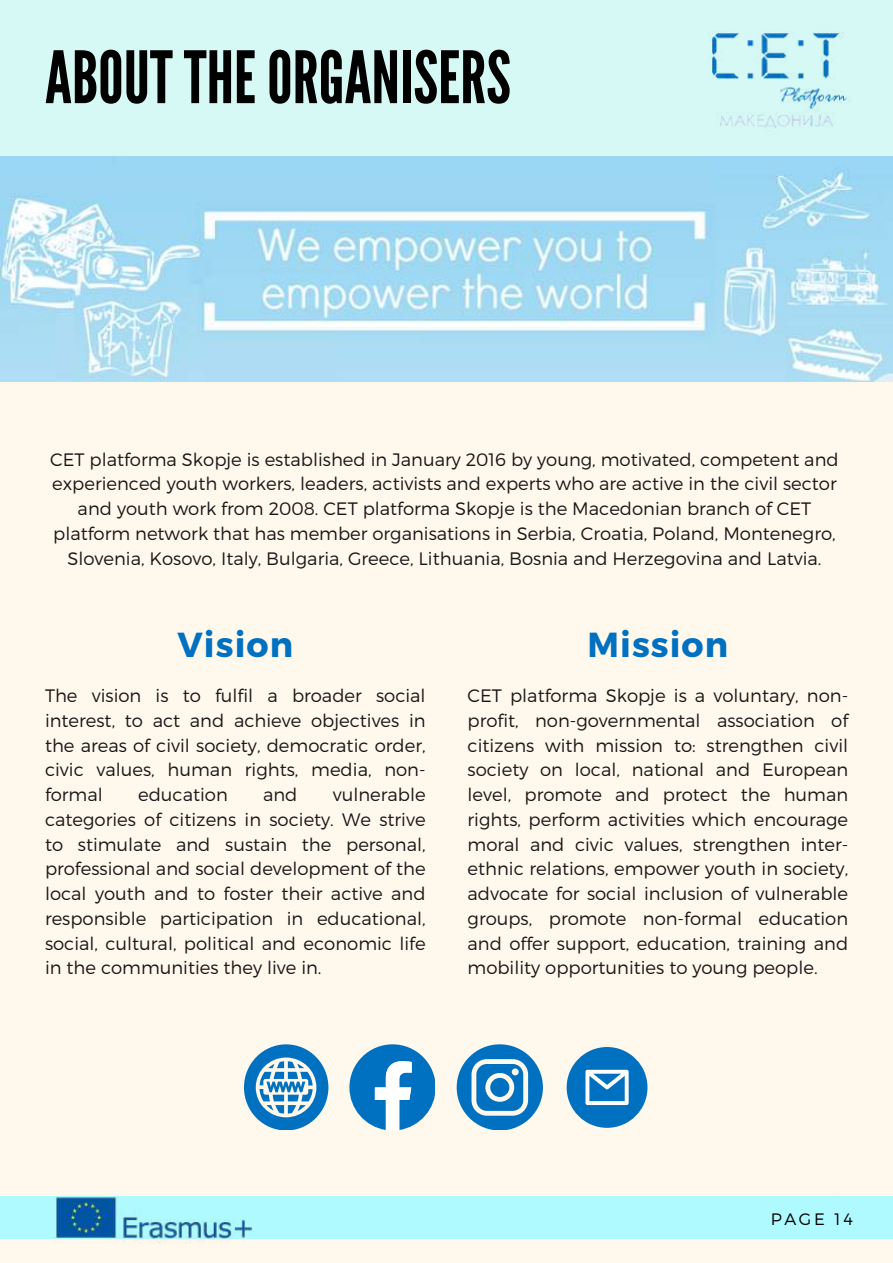
<style>
.page{position:relative;width:893px;height:1263px;background:#fff}
.page>*{position:absolute;margin:0;border:0;box-sizing:border-box;transform-origin:0 0}
.t1{font:72px "League Gothic";color:#000}
.t2{font:700 34.8px "Montserrat";letter-spacing:.03em;color:#0070c0}
.t3{font:300 18px/24.8px "Montserrat";color:#171717;text-align:justify}
.t4{font:300 16.6px "Montserrat";letter-spacing:.16em;color:#000}
</style>
<div class="page">
<div style="left:0;top:0;width:892px;height:1263px;background:#fff9ed"></div>
<div style="left:0;top:1197px;width:892px;height:42px;background:#affaff"></div>
<img style="left:45px;top:1196px;width:217px;height:47px">
<div style="left:0;top:0;width:892px;height:156px;background:#d7f9f5"></div>
<img style="left:700px;top:32px;width:153px;height:125px">
<img style="left:0;top:157px;width:892px;height:225px">
<svg style="left:244px;top:1044px;width:84px;height:86px"></svg>
<svg style="left:349px;top:1044px;width:86px;height:86px"></svg>
<svg style="left:456px;top:1044px;width:86px;height:86px"></svg>
<svg style="left:566px;top:1047px;width:81px;height:81px;background:#0774c1"></svg>
<svg style="left:585px;top:1070px;width:43px;height:35px;background:#73b0dc"></svg>
<h1 class="t1" style="left:45px;top:36px;width:467px">ABOUTTHEORGANISERS</h1>
<p class="t3" style="left:50px;top:446px;width:790px;text-align:center">CET platforma Skopje is established in January 2016 by young, motivated, competent and experienced youth workers, leaders, activists and experts who are active in the civil sector and youth work from 2008. CET platforma Skopje is the Macedonian branch of CET platform network that has member organisations in Serbia, Croatia, Poland, Montenegro, Slovenia, Kosovo, Italy, Bulgaria, Greece, Lithuania, Bosnia and Herzegovina and Latvia.</p>
<h2 class="t2" style="left:178px;top:622px;width:117px">Vision</h2>
<h2 class="t2" style="left:587px;top:622px;width:142px">Mission</h2>
<p class="t3" style="left:45px;top:682px;width:382px">The vision is to fulfil a broader social interest, to act and achieve objectives in the areas of civil society, democratic order, civic values, human rights, media, non&shy;formal</p>
<p class="t3" style="left:45px;top:781px;width:382px;text-indent:288px">vulnerable categories of citizens in society. We strive to stimulate and sustain the personal, professional and social development of the local youth and to foster their active and responsible participation in educational, social, cultural, political and economic life in the communities they live in.</p>
<p class="t3" style="left:138px;top:781px;width:91px">education</p>
<p class="t3" style="left:263px;top:781px;width:36px">and</p>
<p class="t3" style="left:467px;top:682px;width:382px">CET platforma Skopje is a voluntary, non&shy;profit, non-governmental association of citizens with mission to: strengthen civil society on local, national and European level, promote and protect the human rights, perform activities which encourage moral and civic values, strengthen inter&shy;ethnic relations, empower youth in society, advocate for social inclusion of vulnerable groups, promote non-formal education and offer support, education, training and mobility opportunities to young people.</p>
<p class="t4" style="left:770px;top:1208px;width:84px">PAGE 14</p>
</div>
